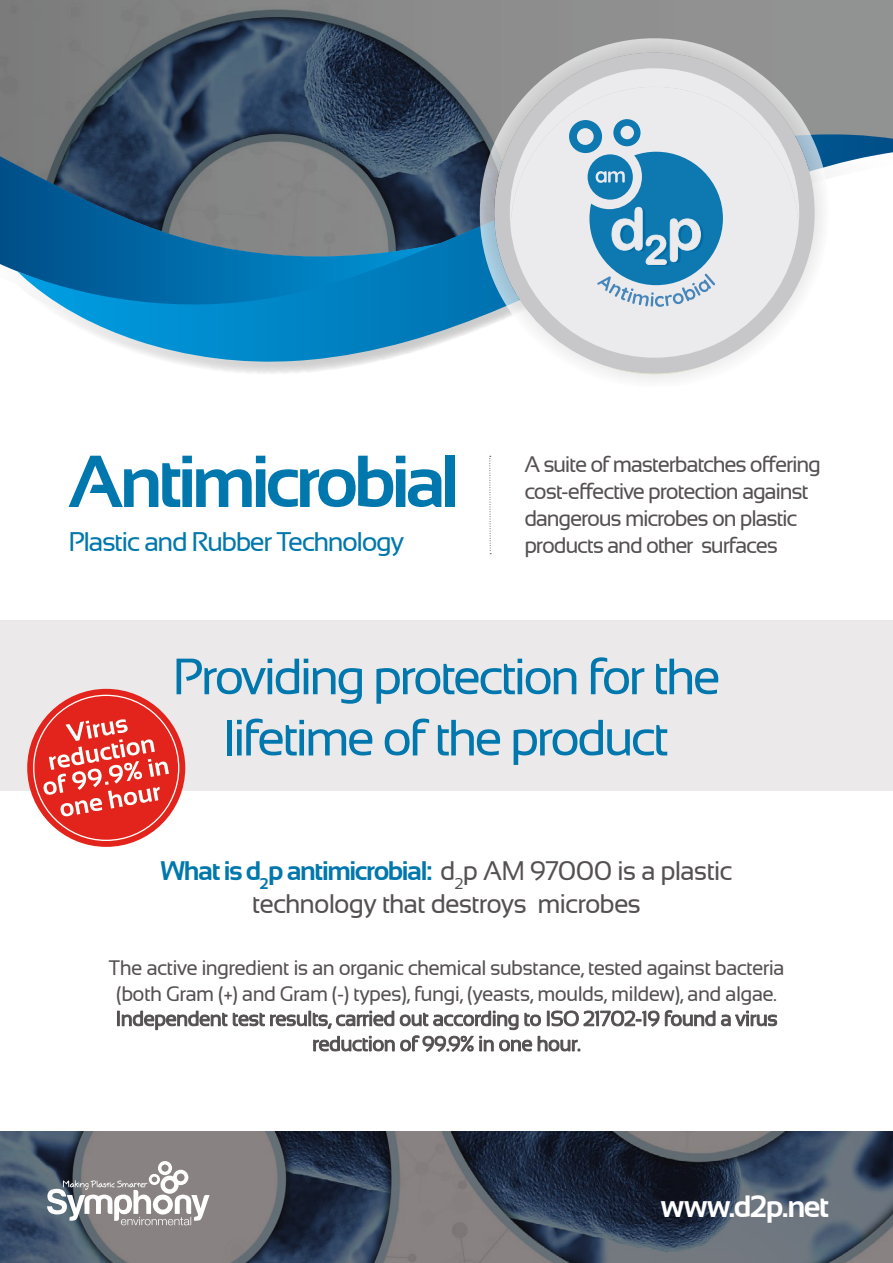
<style>
.page{position:relative;width:893px;height:1263px;background:#fff}
.page>*{position:absolute;margin:0;border:0;box-sizing:border-box;transform-origin:0 0}
.t1{font:700 73.5px "Sansation";letter-spacing:-.06em;color:#0077ad}
.t2{font:51px/61.2px "Sansation";letter-spacing:-.06em;color:#0077ad;text-align:center}
.t3{font:700 30.9px "Sansation";letter-spacing:-.05em;color:#fff}
.t4{font:27px/32.2px "Sansation";letter-spacing:-.035em;color:#555152;text-align:center}
.t5{font:27px "Sansation";letter-spacing:-.055em;color:#0077ad}
.t6{font:22.5px/27px "Sansation";letter-spacing:-.055em;color:#555152}
.t7{font:21px/25.2px "Sansation";letter-spacing:-.03em;color:#555152;text-align:center}
.s1{font-weight:700;color:#0077ad}
</style>
<div class="page">
<svg style="left:0;top:1131px;width:893px;height:132px;background:#4e5663"></svg>
<svg style="left:47px;top:1161px;width:163px;height:64px"></svg>
<svg style="left:0;top:0;width:893px;height:148px;background:#636b74"></svg>
<svg style="left:0;top:156px;width:17px;height:128px;background:#246697"></svg>
<svg style="left:17px;top:134px;width:876px;height:228px"></svg>
<img style="left:480px;top:38px;width:349px;height:343px">
<div style="left:494px;top:53px;width:321px;height:320px;background:#c7c7c9;border-radius:50%"></div>
<svg style="left:510px;top:68px;width:289px;height:160px"></svg>
<svg style="left:511px;top:87px;width:287px;height:32px;fill:#ebebed"></svg>
<svg style="left:511px;top:119px;width:287px;height:254px"></svg>
<svg style="left:489px;top:456px;width:2px;height:98px"></svg>
<div style="left:0;top:620px;width:893px;height:170px;background:#ebe9ea"></div>
<svg style="left:27px;top:689px;width:158px;height:158px;background:#e43a33"></svg>
<div style="left:34px;top:695px;width:145px;height:145px;background:#e2241c;border-radius:50%"></div>
<svg style="left:43px;top:719px;width:126px;height:98px"></svg>
<h1 class="t1" style="left:68px;top:440px;width:393px">Antimicrobial</h1>
<p class="t5" style="left:69px;top:526px;width:337px">Plastic and Rubber Technology</p>
<p class="t6" style="left:524px;top:451px;width:298px">A suite of masterbatches offering cost-effective protection against dangerous microbes on plastic products and other surfaces</p>
<h2 class="t2" style="left:172px;top:646px;width:550px">Providing protection for the lifetime of the product</h2>
<p class="t4" style="left:160px;top:855px;width:574px"><span class="s1">What is d</span><sub>2</sub><span class="s1">p antimicrobial:</span> d<sub>2</sub>p AM 97000 is a plastic technology that destroys microbes</p>
<p class="t7" style="left:109px;top:955px;width:677px">The active ingredient is an organic chemical substance, tested against bacteria (both Gram (+) and Gram (-) types), fungi, (yeasts, moulds, mildew), and algae.<br>Independent test results, carried out according to ISO 21702-19 found a virus reduction of 99.9% in one hour.</p>
<h3 class="t3" style="left:661px;top:1189px;width:170px">www.d2p.net</h3>
</div>
